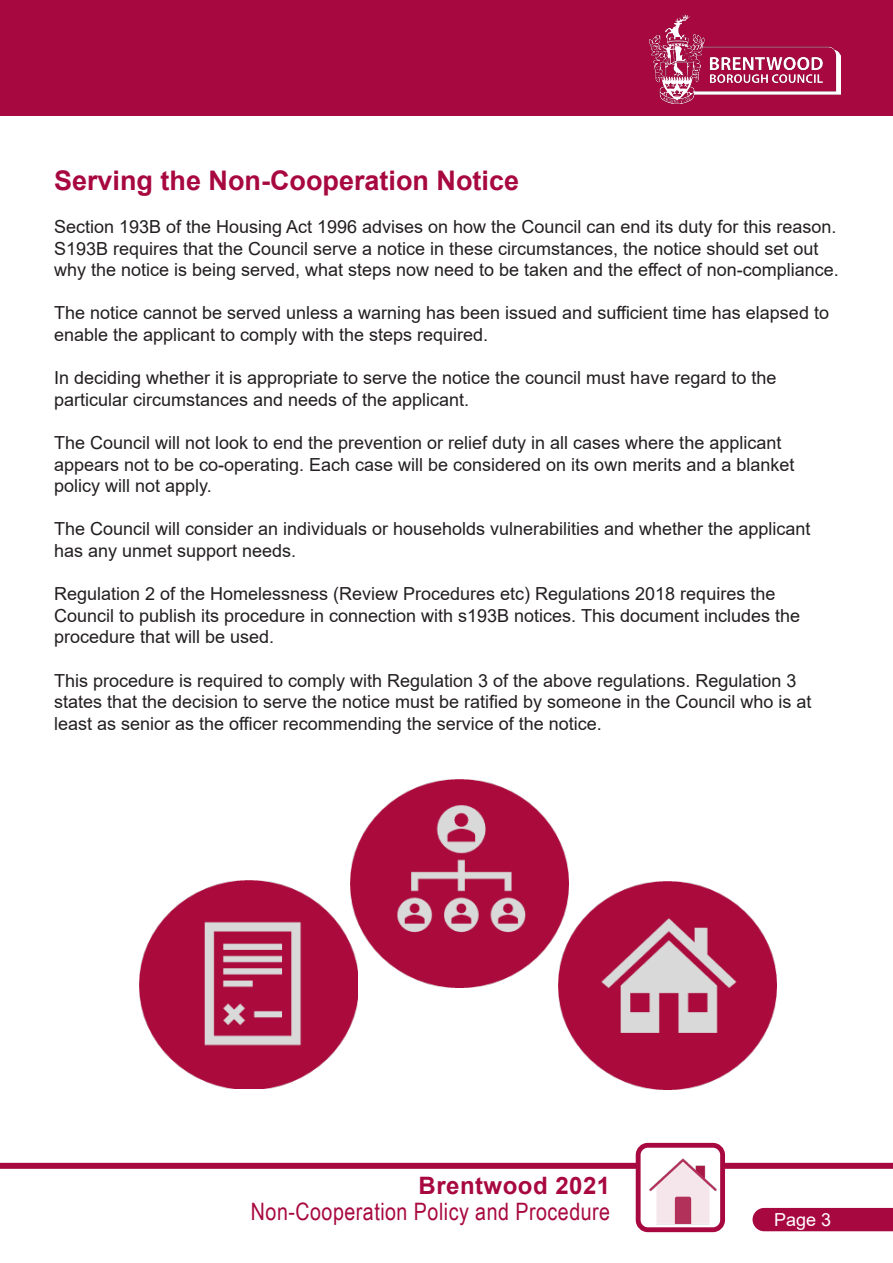
<style>
.page{position:relative;width:893px;height:1263px;background:#fff}
.page>*{position:absolute;margin:0;border:0;box-sizing:border-box;transform-origin:0 0}
.t1{font:700 27px "Arial";color:#a80840}
.t2{font:24px/25.5px "Arial Narrow";letter-spacing:.02em;color:#a80840;text-align:right}
.t3{font:18px/21.6px "Arial";color:#231f20}
.t4{font:18px "Arial";color:#fff}
.s1{font-family:"Arial";font-weight:700}
</style>
<div class="page">
<div style="left:1px;top:0;width:892px;height:115px;background:#a80840"></div>
<img style="left:650px;top:15px;width:190px;height:88px">
<div style="left:0;top:1163px;width:893px;height:6px;background:#a80840"></div>
<div style="left:752px;top:1208px;width:141px;height:23px;background:#a80840"></div>
<div style="left:638px;top:1145px;width:85px;height:85px;background:#fff;border-radius:10px"></div>
<img style="left:649px;top:1158px;width:70px;height:68px">
<div style="left:636px;top:1143px;width:89px;height:89px;border:5px solid #a80840;border-radius:10px"></div>
<img style="left:350px;top:780px;width:218px;height:207px">
<img style="left:140px;top:881px;width:218px;height:207px">
<img style="left:558px;top:882px;width:218px;height:207px">
<p class="t1" style="left:54px;top:161px;width:467px">Serving the Non-Cooperation Notice</p>
<p class="t3" style="left:54px;top:216px;width:786px">Section 193B of the Housing Act 1996 advises on how the Council can end its duty for this reason.<br>S193B requires that the Council serve a notice in these circumstances, the notice should set out why the notice is being served, what steps now need to be taken and the effect of non-compliance.</p>
<p class="t3" style="left:54px;top:302px;width:776px">The notice cannot be served unless a warning has been issued and sufficient time has elapsed to enable the applicant to comply with the steps required.</p>
<p class="t3" style="left:54px;top:367px;width:724px">In deciding whether it is appropriate to serve the notice the council must have regard to the particular circumstances and needs of the applicant.</p>
<p class="t3" style="left:54px;top:432px;width:742px">The Council will not look to end the prevention or relief duty in all cases where the applicant appears not to be co-operating. Each case will be considered on its own merits and a blanket policy will not apply.</p>
<p class="t3" style="left:54px;top:518px;width:758px">The Council will consider an individuals or households vulnerabilities and whether the applicant has any unmet support needs.</p>
<p class="t3" style="left:54px;top:583px;width:748px">Regulation 2 of the Homelessness (Review Procedures etc) Regulations 2018 requires the<br>Council to publish its procedure in connection with s193B notices. This document includes the procedure that will be used.</p>
<p class="t3" style="left:54px;top:669px;width:759px">This procedure is required to comply with Regulation 3 of the above regulations. Regulation 3 states that the decision to serve the notice must be ratified by someone in the Council who is at least as senior as the officer recommending the service of the notice.</p>
<p class="t2" style="left:251px;top:1172px;width:361px"><span class="s1">Brentwood 2021<br></span>Non-Cooperation Policy and Procedure</p>
<p class="t4" style="left:774px;top:1207px;width:59px">Page 3</p>
</div>
